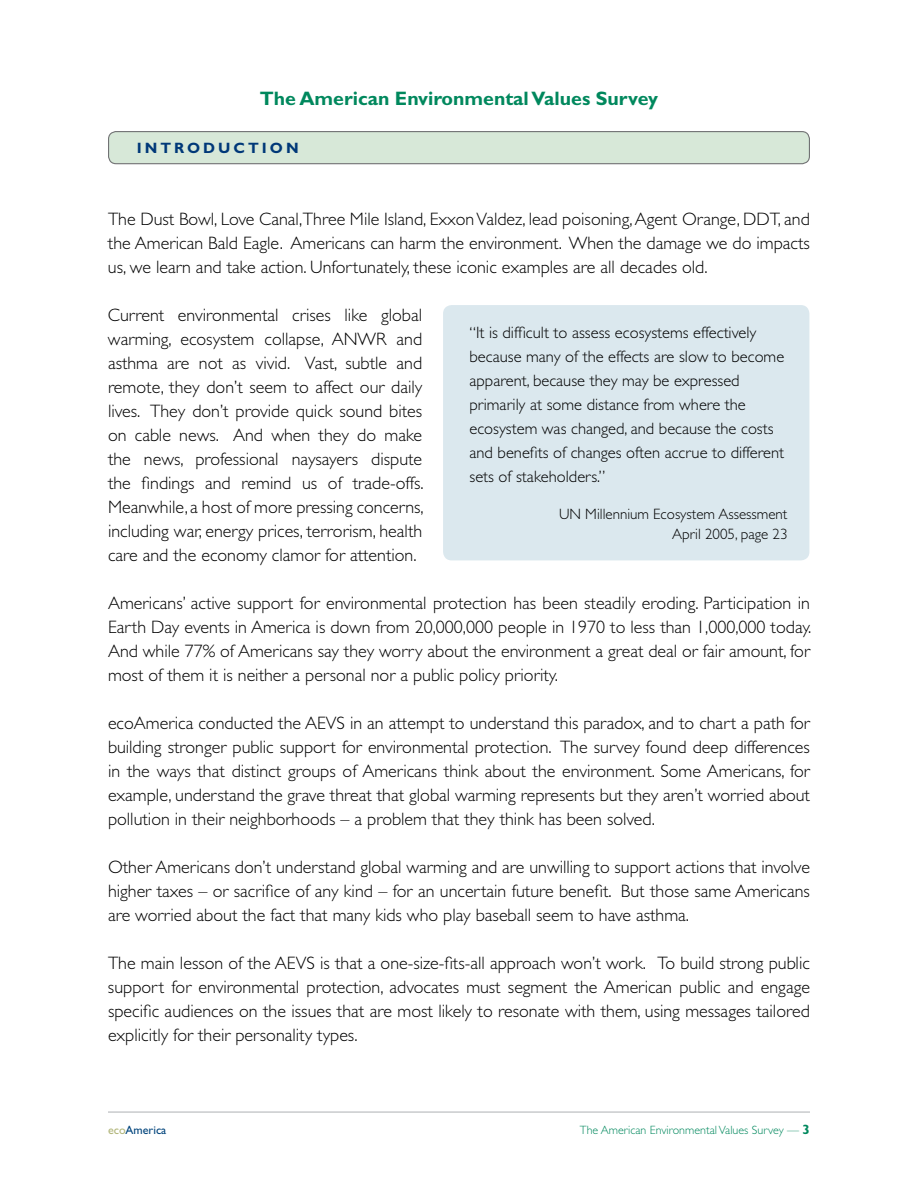
<style>
.page{position:relative;width:918px;height:1188px;background:#fff}
.page>*{position:absolute;margin:0;border:0;box-sizing:border-box;transform-origin:0 0}
.t1{font:700 19.5px "Gill Sans";color:#00885d}
.t2{font:300 18px/24px "Gill Sans";color:#000;text-align:justify}
.t3{font:300 16.5px/24px "Gill Sans";color:#000}
.t4{font:300 15px/19.5px "Gill Sans";color:#000;text-align:right}
.t5{font:700 15px "Gill Sans";letter-spacing:.2em;color:#003878}
.t6{font:300 12px "Gill Sans";color:#00885d}
.t7{font:12px "Gill Sans";color:#00447c}
.s1{color:#b1b579}
.s2{font-weight:700;font-size:13.5px}
</style>
<div class="page">
<hr style="left:108px;top:1111px;width:702px;height:2px;background:#b7b9bc">
<div style="left:109px;top:132px;width:700px;height:32px;background:#d7e8d8;border-radius:8px"></div>
<div style="left:108px;top:131px;width:702px;height:33px;border:1px solid #58595b;border-radius:8px"></div>
<div style="left:443px;top:305px;width:366px;height:255px;background:#d5e4eb;border-radius:9px"></div>
<p class="t1" style="left:260px;top:87px;width:400px">The American Environmental Values Survey</p>
<p class="t5" style="left:137px;top:139px;width:164px">INTRODUCTION</p>
<p class="t2" style="left:108px;top:207px;width:703px">The Dust Bowl, Love Canal,Three Mile Island, Exxon Valdez, lead poisoning,Agent Orange, DDT, and the American Bald Eagle. Americans can harm the environment. When the damage we do impacts us, we learn and take action. Unfortunately, these iconic examples are all decades old.</p>
<p class="t2" style="left:108px;top:303px;width:317px">Current environmental crises like global warming, ecosystem collapse, ANWR and asthma are not as vivid. Vast, subtle and remote, they don’t seem to affect our daily lives. They don’t provide quick sound bites on cable news. And when they do make the news, professional naysayers dispute the findings and remind us of trade-offs.<br>Meanwhile, a host of more pressing concerns, including war, energy prices, terrorism, health care and the economy clamor for attention.</p>
<p class="t2" style="left:108px;top:591px;width:705px">Americans’ active support for environmental protection has been steadily eroding. Participation in Earth Day events in America is down from 20,000,000 people in 1970 to less than 1,000,000 today.<br>And while 77% of Americans say they worry about the environment a great deal or fair amount, for most of them it is neither a personal nor a public policy priority.</p>
<p class="t2" style="left:108px;top:711px;width:704px">ecoAmerica conducted the AEVS in an attempt to understand this paradox, and to chart a path for building stronger public support for environmental protection. The survey found deep differences in the ways that distinct groups of Americans think about the environment. Some Americans, for example, understand the grave threat that global warming represents but they aren’t worried about pollution in their neighborhoods – a problem that they think has been solved.</p>
<p class="t2" style="left:108px;top:855px;width:703px">Other Americans don’t understand global warming and are unwilling to support actions that involve higher taxes – or sacrifice of any kind – for an uncertain future benefit. But those same Americans are worried about the fact that many kids who play baseball seem to have asthma.</p>
<p class="t2" style="left:108px;top:951px;width:703px">The main lesson of the AEVS is that a one-size-fits-all approach won’t work. To build strong public support for environmental protection, advocates must segment the American public and engage specific audiences on the issues that are most likely to resonate with them, using messages tailored explicitly for their personality types.</p>
<p class="t3" style="left:470px;top:321px;width:316px">“It is difficult to assess ecosystems effectively because many of the effects are slow to become apparent, because they may be expressed primarily at some distance from where the ecosystem was changed, and because the costs and benefits of changes often accrue to different sets of stakeholders.”</p>
<p class="t4" style="left:559px;top:505px;width:230px">UN Millennium Ecosystem Assessment<br>April 2005, page 23</p>
<p class="t7" style="left:108px;top:1123px;width:60px"><span class="s1">eco</span>America</p>
<p class="t6" style="left:580px;top:1123px;width:232px">The American Environmental Values Survey — <span class="s2">3</span></p>
</div>
